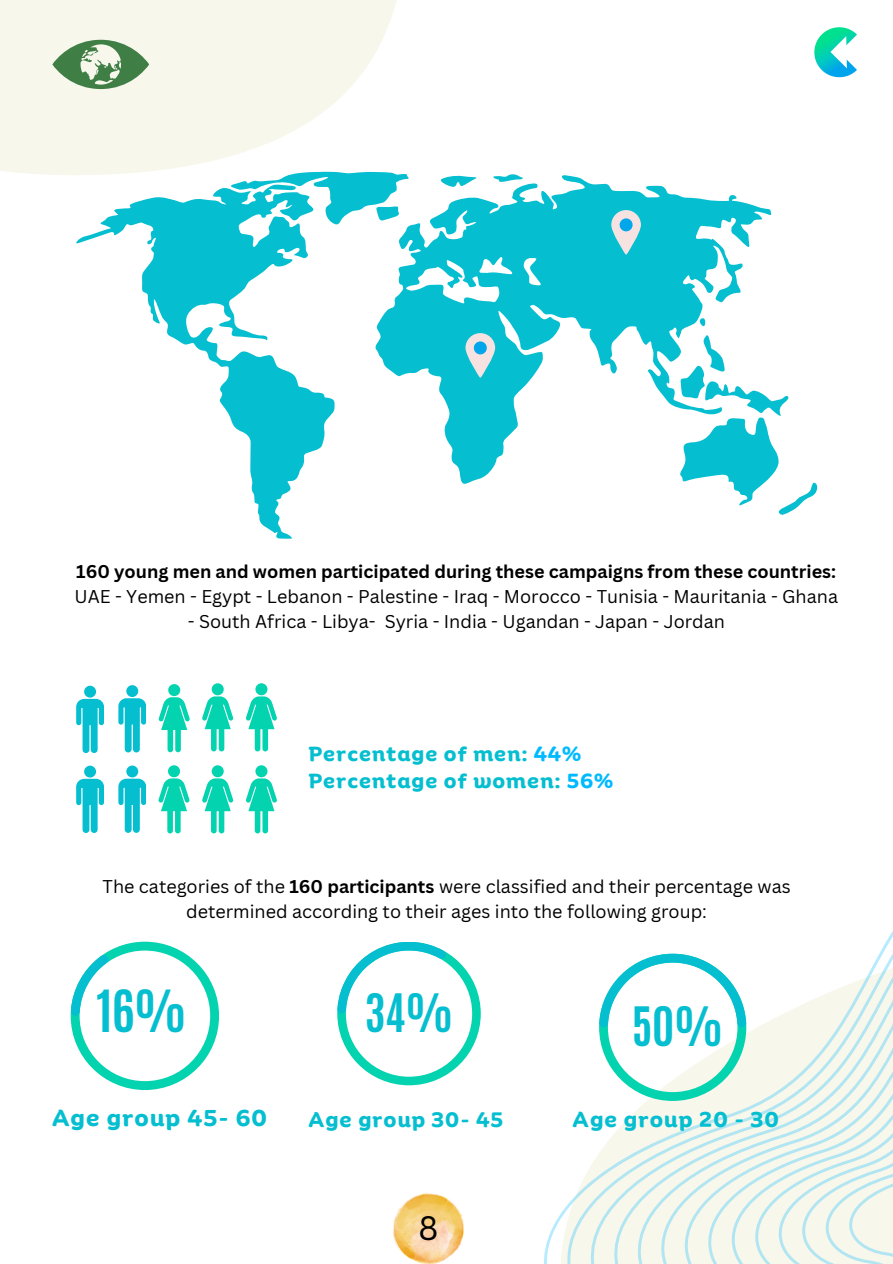
<style>
.page{position:relative;width:893px;height:1264px;background:#fff}
.page>*{position:absolute;margin:0;border:0;box-sizing:border-box;transform-origin:0 0}
.t1{font:700 48.45px "Antonio";color:#05bed0}
.t2{font:700 45.3px "Antonio";color:#05bed0}
.t3{font:700 44.25px "Antonio";color:#05bed0}
.t4{font:33px "Canva Sans";color:#000}
.t5{font:700 22.35px "Binate Display";letter-spacing:.05em;color:#05bed0}
.t6{font:700 20.85px "Binate Display";letter-spacing:.05em;color:#05bed0}
.t7{font:700 20.25px "Binate Display";letter-spacing:.05em;color:#05bed0}
.t8{font:700 19.95px "Binate Display";letter-spacing:.05em;color:#05bed0}
.t9{font:18px/24.8px "Canva Sans";color:#000;text-align:center}
.t10{font:700 18px "Canva Sans";color:#000}
.s1{color:#00baff}
.s2{font-weight:700}
</style>
<div class="page">
<img style="left:819px;top:27px;width:38px;height:51px">
<svg style="left:0;top:0;width:819px;height:175px"></svg>
<svg style="left:544px;top:932px;width:348px;height:331px;fill:#f8f7ec"></svg>
<svg style="left:52px;top:40px;width:97px;height:49px"></svg>
<img style="left:393px;top:1192px;width:70px;height:70px">
<svg style="left:375px;top:174px;width:397px;height:310px"></svg>
<svg style="left:677px;top:317px;width:140px;height:198px"></svg>
<svg style="left:76px;top:188px;width:259px;height:350px"></svg>
<svg style="left:225px;top:172px;width:186px;height:53px"></svg>
<svg style="left:465px;top:333px;width:30px;height:44px"></svg>
<div style="left:474px;top:341px;width:13px;height:13px;background:#02a6ea;border-radius:50%"></div>
<svg style="left:611px;top:210px;width:30px;height:44px"></svg>
<div style="left:619px;top:218px;width:13px;height:13px;background:#02a6ea;border-radius:50%"></div>
<svg style="left:76px;top:685px;width:28px;height:68px"></svg>
<svg style="left:118px;top:685px;width:28px;height:67px"></svg>
<svg style="left:202px;top:683px;width:31px;height:68px"></svg>
<svg style="left:246px;top:683px;width:31px;height:68px"></svg>
<svg style="left:76px;top:765px;width:28px;height:68px"></svg>
<svg style="left:158px;top:765px;width:31px;height:68px"></svg>
<svg style="left:118px;top:765px;width:28px;height:67px"></svg>
<svg style="left:202px;top:765px;width:31px;height:68px"></svg>
<svg style="left:246px;top:765px;width:31px;height:68px"></svg>
<svg style="left:159px;top:684px;width:31px;height:68px"></svg>
<svg style="left:599px;top:953px;width:147px;height:147px"></svg>
<svg style="left:337px;top:942px;width:143px;height:143px"></svg>
<svg style="left:71px;top:941px;width:148px;height:148px"></svg>
<p class="t10" style="left:76px;top:559px;width:761px">160 young men and women participated during these campaigns from these countries:</p>
<p class="t9" style="left:74px;top:583px;width:765px">UAE - Yemen - Egypt - Lebanon - Palestine - Iraq - Morocco - Tunisia - Mauritania - Ghana</p>
<p class="t9" style="left:188px;top:608px;width:538px">- South Africa - Libya- Syria - India - Ugandan - Japan - Jordan</p>
<p class="t8" style="left:309px;top:735px;width:274px">Percentage of men: <span class="s1">44%</span></p>
<p class="t8" style="left:309px;top:762px;width:306px">Percentage of women: <span class="s1">56%</span></p>
<p class="t9" style="left:103px;top:873px;width:689px">The categories of the <span class="s2">160 participants</span> were classified and their percentage was determined according to their ages into the following group:</p>
<p class="t1" style="left:96px;top:976px;width:91px">16%</p>
<p class="t5" style="left:52px;top:1097px;width:216px">Age group 45- 60</p>
<p class="t3" style="left:365px;top:981px;width:90px">34%</p>
<p class="t7" style="left:309px;top:1100px;width:196px">Age group 30- 45</p>
<p class="t4" style="left:418px;top:1204px;width:21px">8</p>
<p class="t2" style="left:631px;top:994px;width:93px">50%</p>
<p class="t6" style="left:573px;top:1099px;width:207px">Age group 20 - 30</p>
</div>
